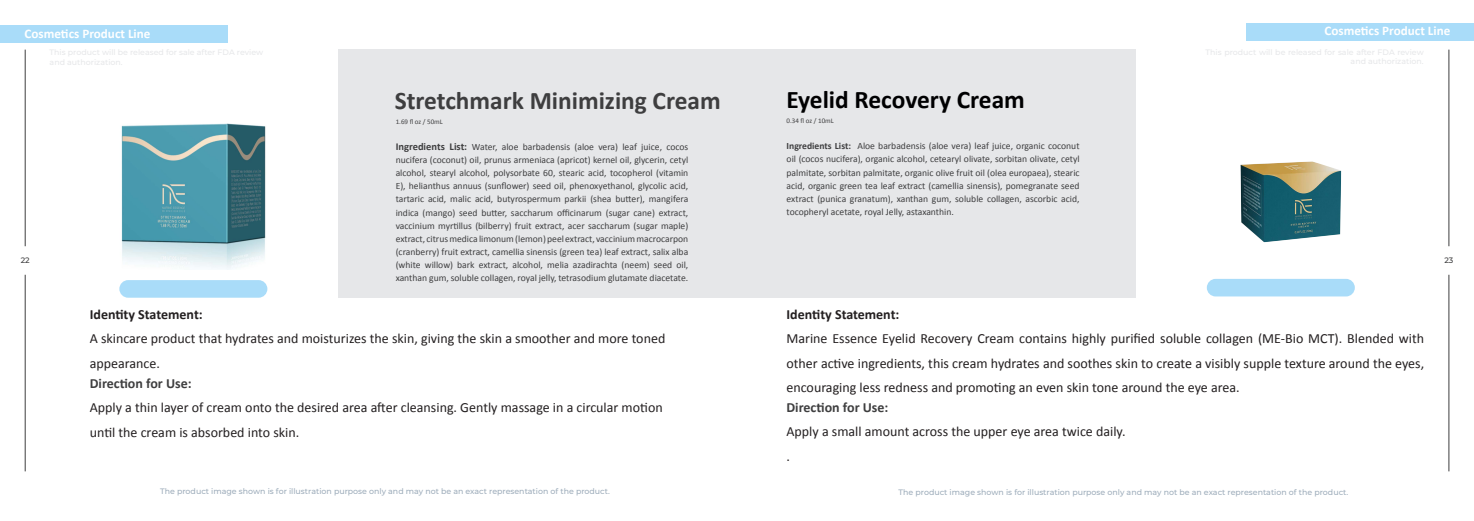
<style>
.page{position:relative;width:1474px;height:521px;background:#fff}
.page>*{position:absolute;margin:0;border:0;box-sizing:border-box;transform-origin:0 0}
.t1{font:700 25.38px "Calibri";color:#3e3e3f}
.t2{font:700 25.38px "Calibri";color:#000001}
.t3{font:14px/24.5px "Calibri";color:#231f20}
.t4{font:700 14px "Calibri";color:#231f20}
.t5{font:700 14px "Calibri";color:#3e3e3f}
.t6{font:700 13.12px "Calibri";color:#fff}
.t7{font:9.62px/13.1px "Calibri";color:#3e3e3f;text-align:justify}
.t8{font:500 7.88px "Montserrat";color:#9eadbb}
.t9{font:500 7.88px "Montserrat";color:#3e3e3f}
.t10{font:7px "Calibri";color:#3e3e3f}
.s1{font-weight:700}
.s2{font-weight:700;font-size:10.5px}
</style>
<div class="page">
<div style="left:1246px;top:23px;width:227px;height:17px;background:#a9dcf9"></div>
<div style="left:737px;top:50px;width:398px;height:248px;background:#e6e7e9"></div>
<div style="left:338px;top:50px;width:399px;height:248px;background:#e6e7e9"></div>
<div style="left:0;top:25px;width:227px;height:18px;background:#a9dcf9"></div>
<div style="left:1206px;top:279px;width:148px;height:17px;background:#a9dcf9;border-radius:9px"></div>
<div style="left:119px;top:280px;width:148px;height:18px;background:#a9dcf9;border-radius:9px"></div>
<img style="left:1240px;top:161px;width:102px;height:82px">
<img style="left:121px;top:123px;width:145px;height:146px">
<hr style="left:25px;top:50px;width:1px;height:196px;background:#3e3e3f">
<hr style="left:1448px;top:50px;width:1px;height:196px;background:#3e3e3f">
<hr style="left:25px;top:275px;width:1px;height:196px;background:#3e3e3f">
<hr style="left:1448px;top:275px;width:1px;height:196px;background:#3e3e3f">
<h3 class="t6" style="left:25px;top:24px;width:127px">Cosmetics Product Line</h3>
<h3 class="t6" style="left:1324px;top:21px;width:127px">Cosmetics Product Line</h3>
<h1 class="t2" style="left:786px;top:82px;width:240px">Eyelid Recovery Cream</h1>
<p class="t10" style="left:786px;top:116px;width:49px">0.34 fl oz / 10mL</p>
<p class="t7" style="left:786px;top:139px;width:294px"><span class="s1">Ingredients List:</span> Aloe barbadensis (aloe vera) leaf juice, organic coconut oil (cocos nucifera), organic alcohol, cetearyl olivate, sorbitan olivate, cetyl palmitate, sorbitan palmitate, organic olive fruit oil (olea europaea), stearic acid, organic green tea leaf extract (camellia sinensis), pomegranate seed extract (punica granatum), xanthan gum, soluble collagen, ascorbic acid, tocopheryl acetate, royal Jelly, astaxanthin.</p>
<h1 class="t1" style="left:395px;top:82px;width:327px">Stretchmark Minimizing Cream</h1>
<p class="t10" style="left:396px;top:116px;width:49px">1.69 fl oz / 50mL</p>
<p class="t7" style="left:396px;top:140px;width:294px"><span class="s2">Ingredients List:</span> Water, aloe barbadensis (aloe vera) leaf juice, cocos nucifera (coconut) oil, prunus armeniaca (apricot) kernel oil, glycerin, cetyl alcohol, stearyl alcohol, polysorbate 60, stearic acid, tocopherol (vitamin E), helianthus annuus (sunflower) seed oil, phenoxyethanol, glycolic acid, tartaric acid, malic acid, butyrospermum parkii (shea butter), mangifera indica (mango) seed butter, saccharum officinarum (sugar cane) extract, vaccinium myrtillus (bilberry) fruit extract, acer saccharum (sugar maple) extract, citrus medica limonum (lemon) peel extract, vaccinium macrocarpon (cranberry) fruit extract, camellia sinensis (green tea) leaf extract, salix alba (white willow) bark extract, alcohol, melia azadirachta (neem) seed oil, xanthan gum, soluble collagen, royal jelly, tetrasodium glutamate diacetate.</p>
<p class="t9" style="left:21px;top:255px;width:11px">22</p>
<p class="t9" style="left:1444px;top:255px;width:11px">23</p>
<h2 class="t4" style="left:90px;top:304px;width:114px">Identity Statement:</h2>
<h2 class="t3" style="left:90px;top:326px;width:577px">A skincare product that hydrates and moisturizes the skin, giving the skin a smoother and more toned appearance.</h2>
<h2 class="t5" style="left:90px;top:373px;width:103px">Direction for Use:</h2>
<h2 class="t3" style="left:90px;top:395px;width:574px">Apply a thin layer of cream onto the desired area after cleansing. Gently massage in a circular motion until the cream is absorbed into skin.</h2>
<p class="t8" style="left:160px;top:485px;width:451px">The product image shown is for illustration purpose only and may not be an exact representation of the product.</p>
<h2 class="t4" style="left:786px;top:304px;width:114px">Identity Statement:</h2>
<p class="t3" style="left:786px;top:326px;width:639px;text-align:justify">Marine Essence Eyelid Recovery Cream contains highly purified soluble collagen (ME-Bio MCT). Blended with other active ingredients, this cream hydrates and soothes skin to create a visibly supple texture around the eyes, encouraging less redness and promoting an even skin tone around the eye area.</p>
<h2 class="t5" style="left:786px;top:397px;width:103px">Direction for Use:</h2>
<h2 class="t3" style="left:786px;top:419px;width:340px">Apply a small amount across the upper eye area twice daily. .</h2>
<p class="t8" style="left:898px;top:486px;width:451px">The product image shown is for illustration purpose only and may not be an exact representation of the product.</p>
</div>
